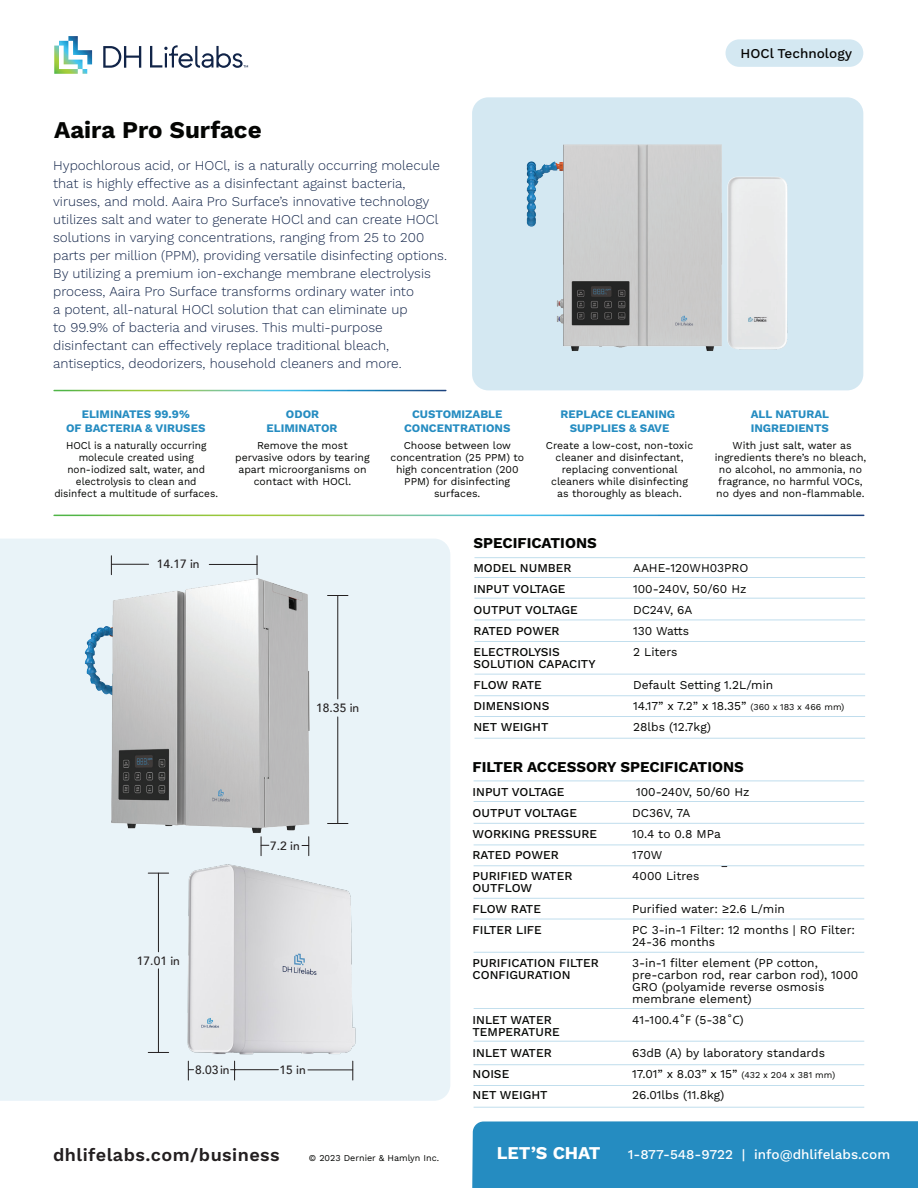
<style>
.page{position:relative;width:918px;height:1188px;background:#fff}
.page>*{position:absolute;margin:0;border:0;box-sizing:border-box;transform-origin:0 0}
.t1{font:700 24px "Work Sans";color:#040503}
.t2{font:600 18px "Work Sans";letter-spacing:.025em;color:#231f20}
.t3{font:700 18px "Work Sans";color:#fff}
.t4{font:700 15px "Work Sans";color:#040503}
.t5{font:300 13.5px/18px "Work Sans";color:#112348}
.t6{font:500 13.5px "Work Sans";color:#fff}
.t7{font:500 13.5px "Work Sans";color:#050504}
.t8{font:12px/21px "Work Sans";color:#040503}
.t9{font:500 12px/21px "Work Sans";color:#040503}
.t10{font:500 12px "Avenir";color:#231f20}
.t11{font:700 11.55px/13.8px "Work Sans";color:#258cc1;text-align:center}
.t12{font:10.5px/12px "Work Sans";color:#040503;text-align:center}
.t13{font:10.5px/12px "Work Sans";color:#040503;text-align:center;scale:.96 1}
.t14{font:9px "Work Sans";color:#040503}
.s1{font-size:9px}
.s2{font-family:"Myriad Pro"}
</style>
<div class="page">
<div style="left:0;top:539px;width:450px;height:562px;background:#e9f3f8"></div>
<div style="left:472px;top:97px;width:391px;height:293px;background:#d4e8f2;border-radius:16px"></div>
<svg style="left:150px;top:45px;width:98px;height:23px"></svg>
<svg style="left:54px;top:36px;width:38px;height:38px"></svg>
<svg style="left:103px;top:46px;width:38px;height:22px"></svg>
<div style="left:726px;top:39px;width:137px;height:28px;background:#d4e8f2;border-radius:14px"></div>
<hr style="left:474px;top:577px;width:391px;height:1px;background:#278dc1">
<hr style="left:474px;top:557px;width:391px;height:1px;background:#278dc1">
<hr style="left:474px;top:598px;width:391px;height:1px;background:#278dc1">
<hr style="left:474px;top:620px;width:391px;height:1px;background:#278dc1">
<hr style="left:474px;top:641px;width:391px;height:1px;background:#278dc1">
<hr style="left:474px;top:674px;width:391px;height:1px;background:#278dc1">
<hr style="left:474px;top:695px;width:391px;height:1px;background:#278dc1">
<hr style="left:474px;top:716px;width:391px;height:1px;background:#278dc1">
<hr style="left:474px;top:738px;width:391px;height:1px;background:#278dc1">
<hr style="left:474px;top:781px;width:390px;height:1px;background:#278dc1">
<hr style="left:474px;top:801px;width:390px;height:1px;background:#278dc1">
<hr style="left:474px;top:823px;width:390px;height:1px;background:#278dc1">
<hr style="left:474px;top:845px;width:390px;height:1px;background:#278dc1">
<hr style="left:474px;top:865px;width:390px;height:1px;background:#278dc1">
<hr style="left:474px;top:898px;width:390px;height:1px;background:#278dc1">
<hr style="left:474px;top:919px;width:390px;height:1px;background:#278dc1">
<hr style="left:474px;top:952px;width:390px;height:1px;background:#278dc1">
<hr style="left:474px;top:1064px;width:390px;height:1px;background:#278dc1">
<hr style="left:474px;top:1041px;width:390px;height:1px;background:#278dc1">
<hr style="left:474px;top:1008px;width:390px;height:1px;background:#278dc1">
<hr style="left:474px;top:1085px;width:390px;height:1px;background:#278dc1">
<hr style="left:474px;top:1107px;width:390px;height:1px;background:#278dc1">
<img style="left:526px;top:144px;width:196px;height:207px">
<img style="left:707px;top:163px;width:81px;height:188px">
<img style="left:136px;top:823px;width:246px;height:260px">
<hr style="left:158px;top:969px;width:1px;height:83px;background:#231f20">
<hr style="left:158px;top:873px;width:1px;height:79px;background:#231f20">
<svg style="left:148px;top:1052px;width:21px;height:1px"></svg>
<hr style="left:308px;top:1070px;width:45px;height:1px;background:#231f20">
<hr style="left:235px;top:1069px;width:43px;height:1px;background:#231f20">
<svg style="left:352px;top:1061px;width:1px;height:19px"></svg>
<svg style="left:188px;top:1061px;width:6px;height:19px"></svg>
<svg style="left:231px;top:1061px;width:5px;height:19px"></svg>
<img style="left:39px;top:549px;width:337px;height:337px">
<div style="left:472px;top:1121px;width:446px;height:67px;background:#258cc1"></div>
<p class="t7" style="left:741px;top:45px;width:113px">HOCl Technology</p>
<h1 class="t1" style="left:54px;top:116px;width:209px">Aaira Pro Surface</h1>
<p class="t5" style="left:53px;top:157px;width:395px">Hypochlorous acid, or HOCl, is a naturally occurring molecule that is highly effective as a disinfectant against bacteria, viruses, and mold. Aaira Pro Surface’s innovative technology utilizes salt and water to generate HOCl and can create HOCl solutions in varying concentrations, ranging from 25 to 200 parts per million (PPM), providing versatile disinfecting options.<br>By utilizing a premium ion-exchange membrane electrolysis process, Aaira Pro Surface transforms ordinary water into<br>a potent, all-natural HOCl solution that can eliminate up<br>to 99.9% of bacteria and viruses. This multi-purpose disinfectant can effectively replace traditional bleach, antiseptics, deodorizers, household cleaners and more.</p>
<p class="t11" style="left:66px;top:408px;width:141px">ELIMINATES 99.9%<br>OF BACTERIA &amp; VIRUSES</p>
<p class="t13" style="left:54px;top:439px;width:172px">HOCl is a naturally occurring molecule created using non-iodized salt, water, and electrolysis to clean and disinfect a multitude of surfaces.</p>
<p class="t11" style="left:267px;top:408px;width:72px">ODOR<br>ELIMINATOR</p>
<p class="t12" style="left:235px;top:439px;width:136px">Remove the most pervasive odors by tearing apart microorganisms on contact with HOCl.</p>
<p class="t11" style="left:404px;top:408px;width:108px">CUSTOMIZABLE<br>CONCENTRATIONS</p>
<p class="t12" style="left:390px;top:439px;width:135px">Choose between low concentration (25 PPM) to high concentration (200<br>PPM) for disinfecting surfaces.</p>
<p class="t11" style="left:561px;top:408px;width:116px">REPLACE CLEANING<br>SUPPLIES &amp; SAVE</p>
<p class="t12" style="left:546px;top:439px;width:149px">Create a low-cost, non-toxic cleaner and disinfectant, replacing conventional cleaners while disinfecting as thoroughly as bleach.</p>
<p class="t11" style="left:751px;top:408px;width:80px;text-align:left">ALL NATURAL<br>INGREDIENTS</p>
<p class="t12" style="left:715px;top:439px;width:153px">With just salt, water as ingredients there’s no bleach, no alcohol, no ammonia, no fragrance, no harmful VOCs, no dyes and non-flammable.</p>
<p class="t10" style="left:157px;top:554px;width:44px">14.17 in</p>
<p class="t10" style="left:316px;top:697px;width:44px">18.35 in</p>
<p class="t10" style="left:270px;top:835px;width:31px">7.2 in</p>
<p class="t10" style="left:137px;top:950px;width:44px">17.01 in</p>
<p class="t10" style="left:195px;top:1060px;width:36px">8.03 in</p>
<p class="t10" style="left:280px;top:1059px;width:28px">15 in</p>
<p class="t4" style="left:473px;top:534px;width:125px">SPECIFICATIONS</p>
<p class="t9" style="left:473px;top:558px;width:106px">MODEL NUMBER<br>INPUT VOLTAGE<br>OUTPUT VOLTAGE<br>RATED POWER<br>ELECTROLYSIS</p>
<p class="t8" style="left:473px;top:653px;width:124px">SOLUTION CAPACITY</p>
<p class="t9" style="left:473px;top:675px;width:78px">FLOW RATE<br>DIMENSIONS<br>NET WEIGHT</p>
<p class="t8" style="left:633px;top:557px;width:117px">AAHE-120WH03PRO<br>100-240V, 50/60 Hz<br>DC24V, 6A<br>130 Watts<br>2 Liters</p>
<p class="t8" style="left:633px;top:674px;width:213px">Default Setting 1.2L/min<br>14.17” x 7.2” x 18.35” <span class="s1">(360 x 183 x 466 mm)<br></span>28lbs (12.7kg)</p>
<p class="t4" style="left:473px;top:758px;width:273px">FILTER ACCESSORY SPECIFICATIONS</p>
<p class="t9" style="left:473px;top:782px;width:126px">INPUT VOLTAGE<br>OUTPUT VOLTAGE<br>WORKING PRESSURE<br>RATED POWER<br>PURIFIED WATER</p>
<p class="t8" style="left:473px;top:877px;width:61px">OUTFLOW</p>
<p class="t9" style="left:473px;top:899px;width:71px">FLOW RATE<br>FILTER LIFE</p>
<p class="t9" style="left:473px;top:953px;width:128px">PURIFICATION FILTER</p>
<p class="t8" style="left:473px;top:964px;width:99px">CONFIGURATION</p>
<p class="t9" style="left:473px;top:1010px;width:81px">INLET WATER</p>
<p class="t8" style="left:473px;top:1021px;width:89px">TEMPERATURE</p>
<p class="t9" style="left:473px;top:1043px;width:81px">INLET WATER<br>NOISE<br>NET WEIGHT</p>
<p class="t8" style="left:632px;top:781px;width:119px;text-indent:4px">100-240V, 50/60 Hz<br>DC36V, 7A<br>10.4 to 0.8 MPa<br>170W<br>4000 Litres</p>
<p class="t8" style="left:632px;top:898px;width:224px">Purified water: ≥2.6 L/min<br>PC 3-in-1 Filter: 12 months | RO Filter:</p>
<p class="t8" style="left:632px;top:931px;width:187px">24-36 months<br>3-in-1 filter element (PP cotton,</p>
<p class="t8" style="left:632px;top:968px;width:228px;line-height:12px">pre-carbon rod, rear carbon rod), 1000<br>GRO (polyamide reverse osmosis membrane element)</p>
<p class="t8" style="left:632px;top:1009px;width:113px">41-100.4˚<span class="s2">F</span> (5-38˚<span class="s2">C</span>)</p>
<p class="t8" style="left:632px;top:1042px;width:204px">63dB (A) by laboratory standards<br>17.01” x 8.03” x 15” <span class="s1">(432 x 204 x 381 mm)<br></span>26.01lbs (11.8kg)</p>
<h2 class="t2" style="left:53px;top:1144px;width:228px">dhlifelabs.com/business</h2>
<p class="t14" style="left:309px;top:1151px;width:132px">© 2023 Dernier &amp; Hamlyn Inc.</p>
<h2 class="t3" style="left:497px;top:1143px;width:105px">LET’S CHAT</h2>
<p class="t6" style="left:628px;top:1146px;width:264px">1-877-548-9722 | info@dhlifelabs.com</p>
</div>
